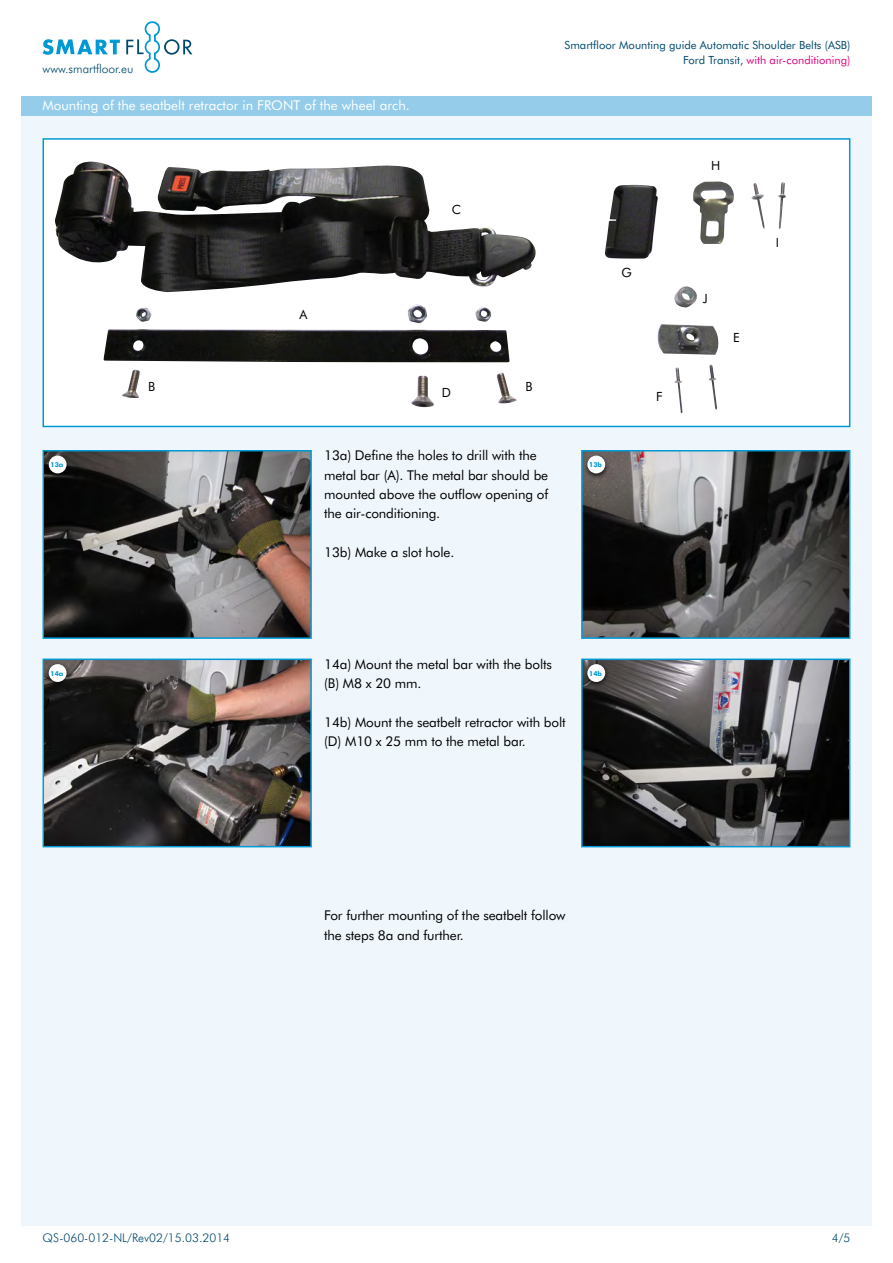
<style>
.page{position:relative;width:893px;height:1263px;background:#fff}
.page>*{position:absolute;margin:0;border:0;box-sizing:border-box;transform-origin:0 0}
.t1{font:13.5px/19.4px "Futura BT";letter-spacing:-.01em;color:#000}
.t2{font:13.5px "Futura BT";color:#fff}
.t3{font:12.75px "Futura BT";color:#000}
.t4{font:300 12px "Futura BT";color:#00496c}
.t5{font:11.25px/15px "Futura BT";color:#00496c;text-align:right}
.t6{font:700 6.75px "Futura BT";color:#0099d4}
.s1{color:#e2007a}
</style>
<div class="page">
<div style="left:21px;top:96px;width:851px;height:1129px;background:#f0f7fc"></div>
<div style="left:42px;top:138px;width:809px;height:290px;background:#fff"></div>
<img style="left:54px;top:162px;width:484px;height:130px">
<img style="left:605px;top:181px;width:181px;height:78px">
<img style="left:657px;top:286px;width:62px;height:127px">
<img style="left:103px;top:304px;width:414px;height:103px">
<svg style="left:42px;top:450px;width:270px;height:189px;background:#504e4d"></svg>
<img style="left:42px;top:658px;width:270px;height:190px">
<svg style="left:581px;top:450px;width:270px;height:189px;background:#4d4f50"></svg>
<svg style="left:581px;top:658px;width:270px;height:190px;background:#47484a"></svg>
<svg style="left:43px;top:39px;width:77px;height:16px"></svg>
<svg style="left:126px;top:21px;width:66px;height:52px"></svg>
<div style="left:21px;top:96px;width:851px;height:19px;background:#94cce9"></div>
<div style="left:44px;top:453px;width:27px;height:27px;background:#000;opacity:.75"></div>
<div style="left:49px;top:456px;width:18px;height:17px;background:#fff;border-radius:50%"></div>
<div style="left:44px;top:661px;width:27px;height:27px;background:#000;opacity:.75"></div>
<div style="left:49px;top:664px;width:18px;height:18px;background:#fff;border-radius:50%"></div>
<div style="left:583px;top:661px;width:27px;height:27px;background:#000;opacity:.75"></div>
<div style="left:587px;top:664px;width:18px;height:18px;background:#fff;border-radius:50%"></div>
<div style="left:583px;top:453px;width:27px;height:27px;background:#000;opacity:.75"></div>
<div style="left:587px;top:456px;width:18px;height:17px;background:#fff;border-radius:50%"></div>
<p class="t4" style="left:43px;top:61px;width:93px">www.smartfloor.eu</p>
<p class="t2" style="left:43px;top:97px;width:369px">Mounting of the seatbelt retractor in front of the wheel arch.</p>
<p class="t3" style="left:452px;top:201px;width:11px">C</p>
<p class="t3" style="left:148px;top:379px;width:9px">B</p>
<p class="t3" style="left:300px;top:307px;width:9px">A</p>
<p class="t3" style="left:442px;top:384px;width:11px">D</p>
<p class="t5" style="left:565px;top:38px;width:287px">Smartfloor Mounting guide Automatic Shoulder Belts (ASB)<br>Ford Transit, <span class="s1">with air-conditioning)</span></p>
<p class="t3" style="left:526px;top:379px;width:9px">B</p>
<p class="t3" style="left:621px;top:265px;width:12px">G</p>
<p class="t3" style="left:656px;top:389px;width:8px">F</p>
<p class="t3" style="left:711px;top:158px;width:11px">H</p>
<p class="t3" style="left:703px;top:290px;width:6px">J</p>
<p class="t3" style="left:733px;top:330px;width:8px">E</p>
<p class="t3" style="left:776px;top:235px;width:5px">I</p>
<p class="t6" style="left:51px;top:460px;width:14px">13a</p>
<p class="t1" style="left:324px;top:446px;width:226px">13a) Define the holes to drill with the metal bar (A). The metal bar should be mounted above the outflow opening of the air-conditioning.</p>
<p class="t1" style="left:324px;top:542px;width:132px">13b) Make a slot hole.</p>
<p class="t6" style="left:589px;top:460px;width:14px">13b</p>
<p class="t1" style="left:324px;top:654px;width:229px">14a) Mount the metal bar with the bolts (B) M8 x 20 mm.</p>
<p class="t1" style="left:324px;top:712px;width:243px">14b) Mount the seatbelt retractor with bolt (D) M10 x 25 mm to the metal bar.</p>
<p class="t6" style="left:51px;top:669px;width:14px">14a</p>
<p class="t6" style="left:589px;top:669px;width:14px">14b</p>
<p class="t1" style="left:324px;top:906px;width:243px">For further mounting of the seatbelt follow the steps 8a and further.</p>
<p class="t4" style="left:43px;top:1230px;width:189px">QS-060-012-NL/Rev02/15.03.2014</p>
<p class="t4" style="left:832px;top:1230px;width:20px">4/5</p>
</div>
